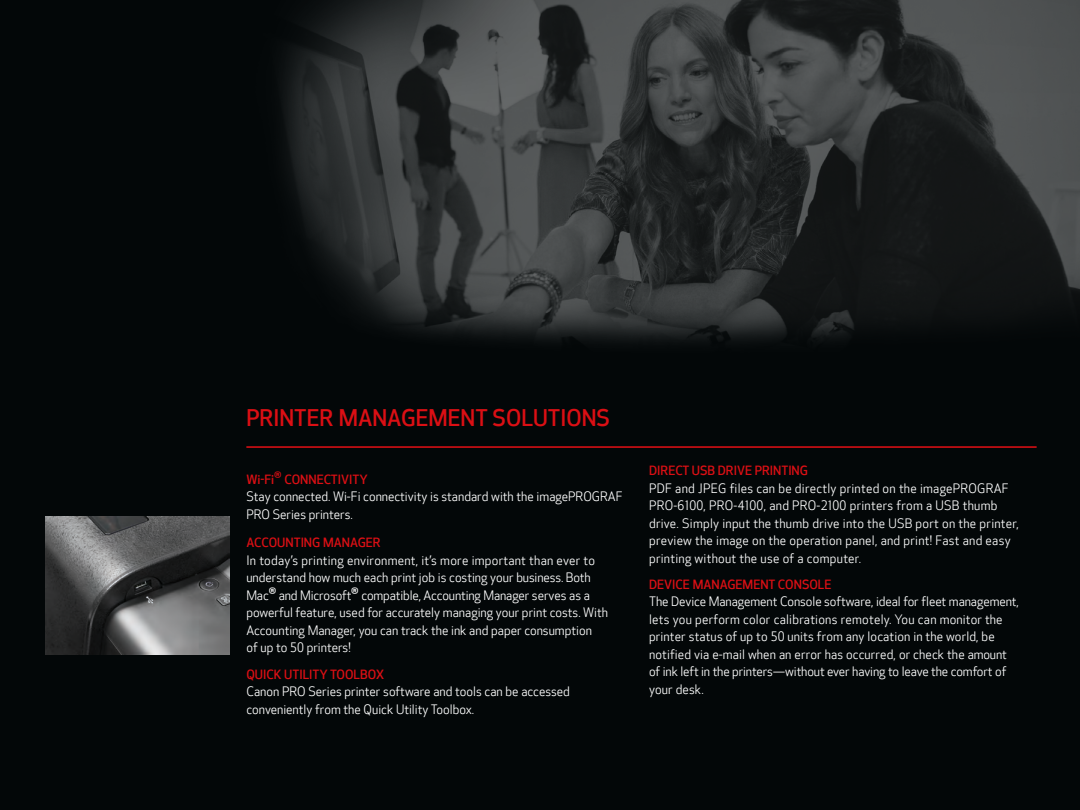
<style>
.page{position:relative;width:1080px;height:810px;background:#030708}
.page>*{position:absolute;margin:0;border:0;box-sizing:border-box;transform-origin:0 0}
.t1{font:500 22.5px "Optic Sans 301";color:#db0f14}
.t2{font:12.5px/17.5px "Optic Sans 201";color:#fff}
.t3{font:12.5px/17.5px "Optic Sans 201";letter-spacing:.02em;color:#fff}
.t4{font:500 12.5px "Optic Sans 301";color:#db0f14}
.s1{font-family:"Optic Sans 201";font-weight:400;font-size:23.75px}
.s2{font-size:23.75px}
</style>
<div class="page">
<img style="left:281px;top:0;width:799px;height:342px">
<hr style="left:246px;top:446px;width:791px;height:2px;background:#db0f14">
<img style="left:45px;top:516px;width:185px;height:139px">
<h1 class="t1" style="left:246px;top:406px;width:365px">PRINTER MANAGEMENT SOLUTIONS</h1>
<p class="t4" style="left:246px;top:472px;width:123px">Wi-Fi<span class="s1">®</span> CONNECTIVITY</p>
<p class="t2" style="left:246px;top:488px;width:378px">Stay connected. Wi-Fi connectivity is standard with the imagePROGRAF<br>PRO Series printers.</p>
<p class="t4" style="left:246px;top:536px;width:136px">ACCOUNTING MANAGER</p>
<p class="t2" style="left:246px;top:552px;width:363px">In today’s printing environment, it’s more important than ever to understand how much each print job is costing your business. Both Mac<span class="s2">®</span> and Microsoft<span class="s2">®</span> compatible, Accounting Manager serves as a powerful feature, used for accurately managing your print costs. With Accounting Manager, you can track the ink and paper consumption<br>of up to 50 printers!</p>
<p class="t4" style="left:246px;top:667px;width:139px">QUICK UTILITY TOOLBOX</p>
<p class="t2" style="left:246px;top:683px;width:325px">Canon PRO Series printer software and tools can be accessed conveniently from the Quick Utility Toolbox.</p>
<p class="t4" style="left:649px;top:464px;width:160px">DIRECT USB DRIVE PRINTING</p>
<p class="t3" style="left:649px;top:480px;width:371px">PDF and JPEG files can be directly printed on the imagePROGRAF PRO-6100, PRO-4100, and PRO-2100 printers from a USB thumb drive. Simply input the thumb drive into the USB port on the printer, preview the image on the operation panel, and print! Fast and easy printing without the use of a computer.</p>
<p class="t4" style="left:649px;top:577px;width:184px">DEVICE MANAGEMENT CONSOLE</p>
<p class="t2" style="left:649px;top:594px;width:371px">The Device Management Console software, ideal for fleet management, lets you perform color calibrations remotely. You can monitor the printer status of up to 50 units from any location in the world, be notified via e-mail when an error has occurred, or check the amount of ink left in the printers—without ever having to leave the comfort of your desk.</p>
</div>
